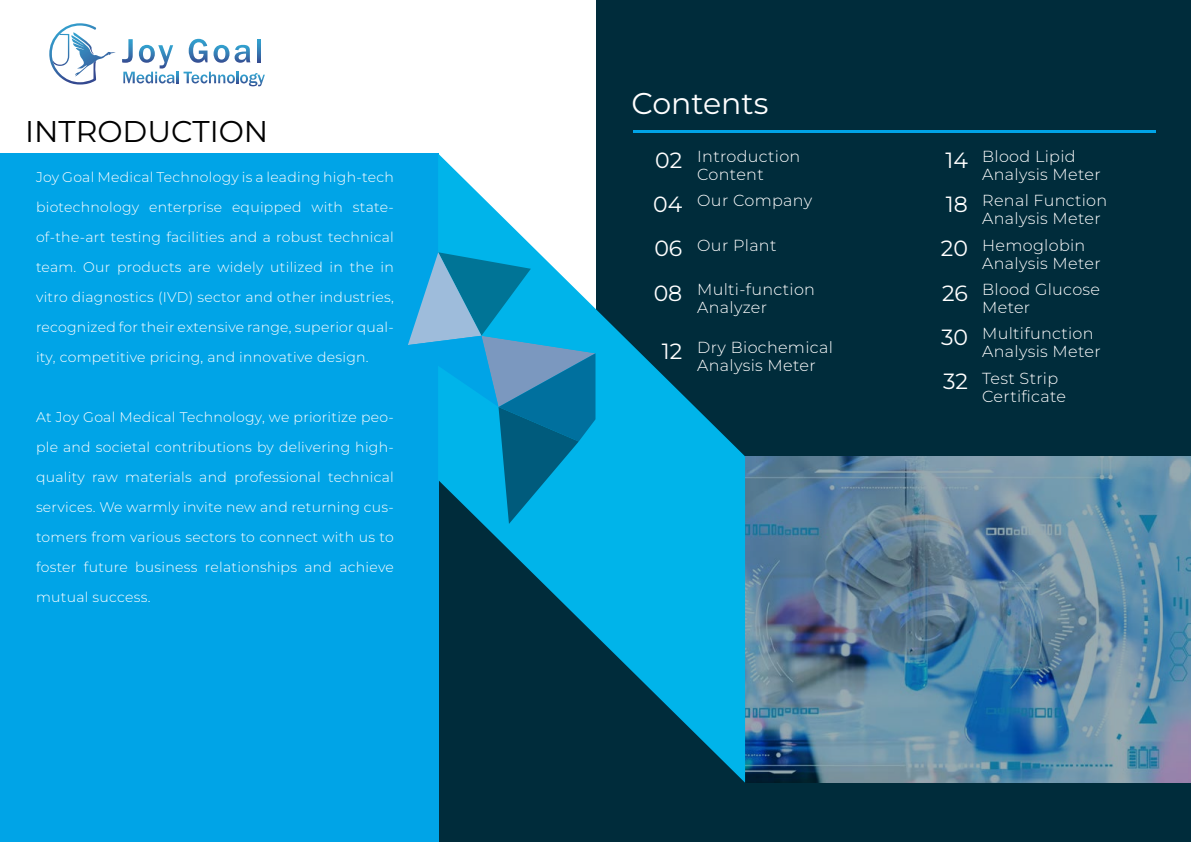
<style>
.page{position:relative;width:1191px;height:842px;background:#002c3b}
.page>*{position:absolute;margin:0;border:0;box-sizing:border-box;transform-origin:0 0}
.t1{font:30px "Montserrat";color:#000}
.t2{font:30px "Montserrat";color:#fff}
.t3{font:22px/44.3px "Montserrat";color:#fff;text-align:justify}
.t4{font:300 16px/18px "Montserrat";letter-spacing:.02em;color:#fff}
.t5{font:300 14px/30px "Montserrat";letter-spacing:.02em;color:#fff;text-align:justify}
.s1{font-weight:400;font-size:22px}
</style>
<div class="page">
<div style="left:0;top:0;width:595px;height:431px;background:#fff"></div>
<div style="left:0;top:153px;width:439px;height:689px;background:#00a4e7"></div>
<img style="left:745px;top:456px;width:446px;height:327px">
<svg style="left:438px;top:153px;width:307px;height:630px"></svg>
<svg style="left:408px;top:252px;width:187px;height:272px"></svg>
<hr style="left:632px;top:130px;width:523px;height:3px;background:#00a4e7">
<svg style="left:49px;top:23px;width:67px;height:62px"></svg>
<svg style="left:122px;top:39px;width:143px;height:47px"></svg>
<h1 class="t1" style="left:25px;top:110px;width:245px">INTRODUCTION</h1>
<p class="t5" style="left:36px;top:162px;width:359px">Joy Goal Medical Technology is a leading high-tech biotechnology enterprise equipped with state&shy;of-the-art testing facilities and a robust technical team. Our products are widely utilized in the in vitro diagnostics (IVD) sector and other industries, recognized for their extensive range, superior qual&shy;ity, competitive pricing, and innovative design.</p>
<p class="t5" style="left:36px;top:402px;width:359px">At Joy Goal Medical Technology, we prioritize peo&shy;ple and societal contributions by delivering high&shy;quality raw materials and professional technical services. We warmly invite new and returning cus&shy;tomers from various sectors to connect with us to foster future business relationships and achieve mutual success.</p>
<h1 class="t2" style="left:631px;top:83px;width:138px">Contents</h1>
<h2 class="t3" style="left:655px;top:137px;width:29px">02</h2>
<h2 class="t3" style="left:945px;top:137px;width:24px">14</h2>
<h2 class="t3" style="left:653px;top:181px;width:31px">04</h2>
<h2 class="t3" style="left:946px;top:181px;width:23px">18</h2>
<h2 class="t3" style="left:654px;top:226px;width:29px">06</h2>
<h2 class="t3" style="left:941px;top:226px;width:29px">20</h2>
<h2 class="t3" style="left:653px;top:270px;width:30px">08</h2>
<h2 class="t3" style="left:941px;top:270px;width:28px">26<br>30<br>32</h2>
<p class="t4" style="left:697px;top:147px;width:105px">Introduction<br>Content</p>
<p class="t4" style="left:697px;top:191px;width:116px">Our Company</p>
<p class="t4" style="left:697px;top:235px;width:81px">Our Plant</p>
<p class="t4" style="left:697px;top:280px;width:119px">Multi-function<br>Analyzer</p>
<p class="t4" style="left:697px;top:338px;width:137px;text-indent:-35px"><span class="s1">12</span> Dry Biochemical<br>Analysis Meter</p>
<p class="t4" style="left:982px;top:147px;width:120px">Blood Lipid<br>Analysis Meter</p>
<p class="t4" style="left:982px;top:191px;width:127px">Renal Function<br>Analysis Meter</p>
<p class="t4" style="left:982px;top:235px;width:120px">Hemoglobin<br>Analysis Meter</p>
<p class="t4" style="left:982px;top:280px;width:119px">Blood Glucose<br>Meter</p>
<p class="t4" style="left:982px;top:324px;width:120px">Multifunction<br>Analysis Meter</p>
<p class="t4" style="left:982px;top:368px;width:85px">Test Strip<br>Certificate</p>
</div>
